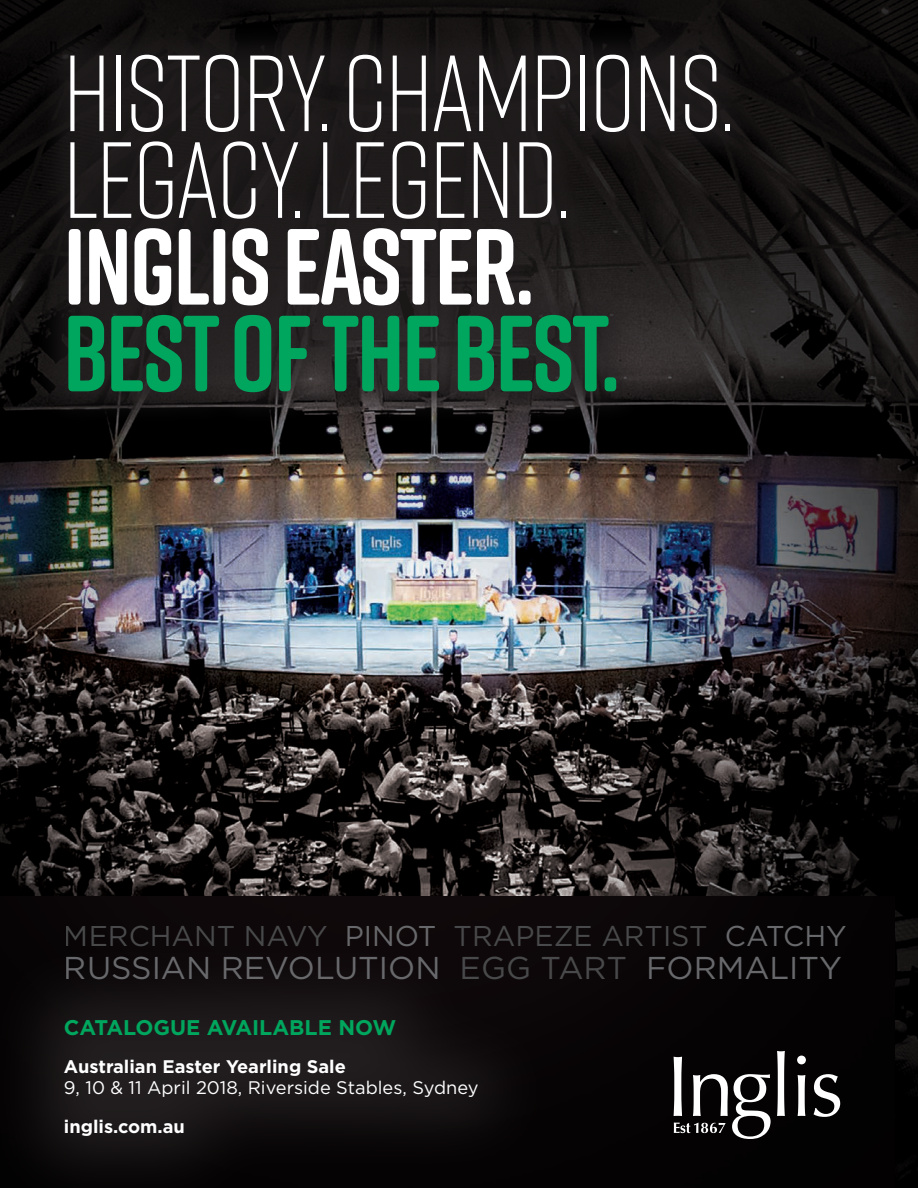
<style>
.page{position:relative;width:918px;height:1188px;background:#fff}
.page>*{position:absolute;margin:0;border:0;box-sizing:border-box;transform-origin:0 0}
.t1{font:300 108px/86.7px "Rift";letter-spacing:-.02em;color:#fff;scale:.94 1}
.t2{font:31.5px "Gotham";color:#6c6d70}
.t3{font:28.65px "Gotham";color:#4b4c4d}
.t4{font:700 21.3px "Gotham";color:#00a65d}
.t5{font:18.15px/21.3px "Gotham";color:#fff}
.t6{font:700 18.15px "Gotham";color:#fff}
.s1{font-family:"Rift Soft";font-weight:700}
.s2{font-family:"Rift Soft";font-weight:700;color:#00a65d}
.s3{color:#6c6d70}
.s4{color:#4b4c4d}
.s5{font-weight:700}
</style>
<div class="page">
<img style="left:0;top:0;width:918px;height:1188px">
<div style="left:0;top:896px;width:895px;height:292px;background:#060404"></div>
<div style="left:33px;top:20px;width:731px;height:407px;background:#231f20;opacity:.75"></div>
<div style="left:0;top:938px;width:556px;height:250px;background:#231f20;opacity:.97"></div>
<svg style="left:777px;top:1051px;width:8px;height:65px"></svg>
<svg style="left:674px;top:1057px;width:97px;height:82px"></svg>
<svg style="left:797px;top:1056px;width:9px;height:60px"></svg>
<svg style="left:814px;top:1074px;width:26px;height:43px"></svg>
<p class="t1" style="left:63px;top:44px;width:716px">HISTORY. CHAMPIONS.<br>LEGACY. LEGEND.<br><span class="s1">INGLIS EASTER.<br></span><span class="s2">BEST OF THE BEST.</span></p>
<h3 class="t3" style="left:64px;top:918px;width:784px">MERCHANT NAVY <span class="s3">PINOT</span> TRAPEZE ARTIST <span class="s3">CATCHY</span></h3>
<h2 class="t2" style="left:64px;top:948px;width:780px">RUSSIAN REVOLUTION <span class="s4">EGG TART</span> FORMALITY</h2>
<p class="t4" style="left:64px;top:1013px;width:334px">CATALOGUE AVAILABLE NOW</p>
<p class="t5" style="left:64px;top:1056px;width:416px"><span class="s5">Australian Easter Yearling Sale<br></span>9, 10 &amp; 11 April 2018, Riverside Stables, Sydney</p>
<p class="t6" style="left:64px;top:1114px;width:123px">inglis.com.au</p>
</div>
